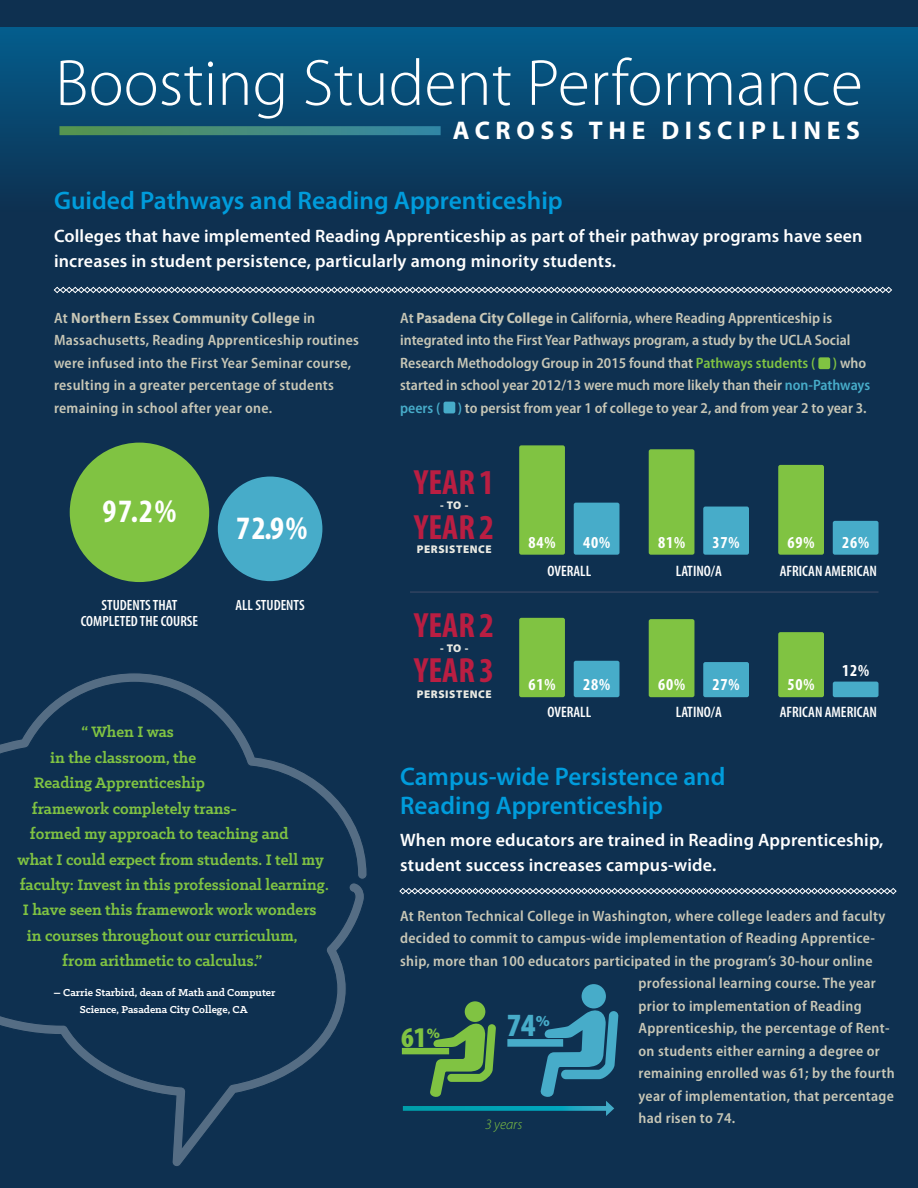
<style>
.page{position:relative;width:918px;height:1188px;background:#0e3050}
.page>*{position:absolute;margin:0;border:0;box-sizing:border-box;transform-origin:0 0}
.t1{font:300 65.85px "Myriad Pro";color:#fff}
.t2{font:700 condensed 35.25px "Myriad Pro";color:#ba1e42}
.t3{font:700 condensed 32.7px "Myriad Pro";color:#fff}
.t4{font:900 condensed 32.55px "Myriad Pro";color:#47acc9}
.t5{font:900 condensed 28.65px "Myriad Pro";color:#80c342}
.t6{font:700 25.65px "Myriad Pro";letter-spacing:.22em;color:#fff}
.t7{font:600 25.5px/28.5px "Myriad Pro";color:#009cdc}
.Body{font:600 18px/25.5px "Myriad Pro";letter-spacing:.01em;color:#fff}
.t8{font:700 17.1px "Klinic Slab";color:#80c342}
.t9{font:700 condensed 16.8px "Myriad Pro";letter-spacing:.05em;color:#fff}
.t10{font:900 15.3px "Myriad Pro";color:#47acc9}
.t11{font:600 condensed 15.15px "Myriad Pro";color:#fff}
.Body_2{font:600 semi-condensed 15px/22.5px "Myriad Pro";letter-spacing:.02em;color:#c8c7b6}
.Body_2-2{font:600 semi-condensed 15px/22.5px "Myriad Pro";color:#c8c7b6}
.t12{font:600 condensed 14.85px/16.5px "Myriad Pro";color:#fff;text-align:center}
.t13{font:italic 300 14.4px "Myriad Pro";color:#80c342}
.t14{font:900 14.4px "Myriad Pro";color:#80c342}
.t15{font:700 11.4px/16.5px "Klinic Slab";color:#fff;text-align:center}
.t16{font:900 11.25px "Myriad Pro";letter-spacing:.05em;color:#e9e9e2}
.s1{font-weight:700}
.s2{color:#80c342}
.s3{color:#47acc9}
</style>
<div class="page">
<svg style="left:0;top:27px;width:918px;height:152px;background:#074a74"></svg>
<div style="left:519px;top:445px;width:46px;height:110px;background:#80c342;border-radius:2px"></div>
<div style="left:519px;top:618px;width:46px;height:79px;background:#80c342;border-radius:2px"></div>
<div style="left:574px;top:503px;width:45px;height:52px;background:#47acc9;border-radius:2px"></div>
<div style="left:574px;top:661px;width:45px;height:36px;background:#47acc9;border-radius:2px"></div>
<div style="left:649px;top:449px;width:45px;height:106px;background:#80c342;border-radius:2px"></div>
<div style="left:649px;top:619px;width:45px;height:78px;background:#80c342;border-radius:2px"></div>
<div style="left:703px;top:507px;width:46px;height:48px;background:#47acc9;border-radius:2px"></div>
<div style="left:703px;top:662px;width:46px;height:35px;background:#47acc9;border-radius:2px"></div>
<div style="left:778px;top:465px;width:46px;height:90px;background:#80c342;border-radius:2px"></div>
<div style="left:778px;top:632px;width:46px;height:65px;background:#80c342;border-radius:2px"></div>
<div style="left:833px;top:521px;width:46px;height:34px;background:#47acc9;border-radius:2px"></div>
<div style="left:833px;top:682px;width:46px;height:15px;background:#47acc9;border-radius:2px"></div>
<hr style="left:410px;top:591px;width:469px;height:2px;background:#304360">
<div style="left:444px;top:402px;width:11px;height:11px;background:#47acc9;border-radius:2px"></div>
<div style="left:818px;top:357px;width:12px;height:12px;background:#80c342;border-radius:2px"></div>
<div style="left:70px;top:443px;width:139px;height:139px;background:#80c342;border-radius:50%"></div>
<div style="left:218px;top:477px;width:104px;height:104px;background:#47acc9;border-radius:50%"></div>
<svg style="left:54px;top:287px;width:838px;height:6px"></svg>
<svg style="left:399px;top:888px;width:498px;height:6px"></svg>
<svg style="left:402px;top:1001px;width:94px;height:96px"></svg>
<div style="left:403px;top:1106px;width:205px;height:5px;background:#00a0b0"></div>
<svg style="left:507px;top:984px;width:112px;height:132px"></svg>
<svg style="left:0;top:673px;width:367px;height:493px"></svg>
<svg style="left:59px;top:126px;width:382px;height:9px;background:#438b7b"></svg>
<p class="t1" style="left:55px;top:43px;width:809px">Boosting Student Performance</p>
<p class="t6" style="left:453px;top:113px;width:409px">ACROSS THE DISCIPLINES</p>
<h2 class="t7" style="left:54px;top:186px;width:510px">Guided Pathways and Reading Apprenticeship</h2>
<p class="Body" style="left:54px;top:222px;width:810px">Colleges that have implemented Reading Apprenticeship as part of their pathway programs have seen increases in student persistence, particularly among minority students.</p>
<p class="Body_2" style="left:54px;top:306px;width:306px">At <span class="s1">Northern Essex Community College</span> in Massachusetts, Reading Apprenticeship routines were infused into the First Year Seminar course, resulting in a greater percentage of students remaining in school after year one.</p>
<p class="t3" style="left:103px;top:491px;width:75px">97.2%</p>
<p class="t3" style="left:236px;top:508px;width:73px">72.9%</p>
<p class="t12" style="left:81px;top:596px;width:119px">STUDENTS THAT<br>COMPLETED THE COURSE</p>
<p class="t12" style="left:236px;top:596px;width:71px">ALL STUDENTS</p>
<p class="t8" style="left:82px;top:721px;width:94px">“ When I was</p>
<p class="t8" style="left:50px;top:746px;width:147px">in the classroom, the</p>
<p class="t8" style="left:34px;top:772px;width:173px">Reading Apprenticeship</p>
<p class="t8" style="left:32px;top:797px;width:207px">framework completely trans-</p>
<p class="t8" style="left:30px;top:823px;width:260px">formed my approach to teaching and</p>
<p class="t8" style="left:18px;top:848px;width:308px">what I could expect from students. I tell my</p>
<p class="t8" style="left:20px;top:873px;width:311px">faculty: Invest in this professional learning.</p>
<p class="t8" style="left:23px;top:899px;width:295px">I have seen this framework work wonders</p>
<p class="t8" style="left:27px;top:924px;width:272px">in courses throughout our curriculum,</p>
<p class="t8" style="left:62px;top:950px;width:202px">from arithmetic to calculus.”</p>
<p class="t15" style="left:53px;top:984px;width:224px">– Carrie Starbird, dean of Math and Computer<br>Science, Pasadena City College, CA</p>
<p class="Body_2-2" style="left:400px;top:306px;width:472px">At <span class="s1">Pasadena City College</span> in California, where Reading Apprenticeship is integrated into the First Year Pathways program, a study by the UCLA Social Research Methodology Group in 2015 found that <span class="s2">Pathways students ( )</span> who started in school year 2012/13 were much more likely than their <span class="s3">non-Pathways peers ( )</span> to persist from year 1 of college to year 2, and from year 2 to year 3.</p>
<p class="t2" style="left:414px;top:460px;width:82px">YEAR 1</p>
<p class="t2" style="left:414px;top:505px;width:82px">YEAR 2</p>
<p class="t16" style="left:440px;top:498px;width:30px">- TO -</p>
<p class="t16" style="left:417px;top:542px;width:76px">PERSISTENCE</p>
<p class="t2" style="left:414px;top:604px;width:82px">YEAR 2</p>
<p class="t2" style="left:414px;top:648px;width:82px">YEAR 3</p>
<p class="t16" style="left:440px;top:641px;width:30px">- TO -</p>
<p class="t16" style="left:417px;top:687px;width:76px">PERSISTENCE</p>
<p class="t9" style="left:529px;top:532px;width:29px">84%</p>
<p class="t9" style="left:583px;top:532px;width:29px">40%</p>
<p class="t11" style="left:547px;top:562px;width:45px">OVERALL</p>
<p class="t9" style="left:529px;top:674px;width:29px">61%</p>
<p class="t9" style="left:583px;top:674px;width:29px">28%</p>
<p class="t11" style="left:547px;top:703px;width:45px">OVERALL</p>
<p class="t9" style="left:658px;top:532px;width:29px">81%</p>
<p class="t9" style="left:713px;top:532px;width:29px">37%</p>
<p class="t9" style="left:788px;top:532px;width:29px">69%</p>
<p class="t9" style="left:842px;top:532px;width:29px">26%</p>
<p class="t11" style="left:676px;top:562px;width:48px">LATINO/A</p>
<p class="t11" style="left:780px;top:562px;width:99px">AFRICAN AMERICAN</p>
<p class="t9" style="left:842px;top:660px;width:29px">12%</p>
<p class="t9" style="left:658px;top:674px;width:29px">60%</p>
<p class="t9" style="left:713px;top:674px;width:29px">27%</p>
<p class="t9" style="left:788px;top:674px;width:29px">50%</p>
<p class="t11" style="left:676px;top:703px;width:48px">LATINO/A</p>
<p class="t11" style="left:780px;top:703px;width:99px">AFRICAN AMERICAN</p>
<h2 class="t7" style="left:400px;top:762px;width:327px">Campus-wide Persistence and<br>Reading Apprenticeship</h2>
<p class="Body" style="left:400px;top:827px;width:485px">When more educators are trained in Reading Apprenticeship, student success increases campus-wide.</p>
<p class="Body_2" style="left:400px;top:904px;width:487px">At Renton Technical College in Washington, where college leaders and faculty</p>
<p class="Body_2" style="left:400px;top:927px;width:476px">decided to commit to campus-wide implementation of Reading Apprentice-</p>
<p class="Body_2" style="left:400px;top:949px;width:474px">ship, more than 100 educators participated in the program’s 30-hour online</p>
<p class="Body_2" style="left:639px;top:972px;width:239px">professional learning course. The year</p>
<p class="Body_2" style="left:639px;top:994px;width:225px">prior to implementation of Reading</p>
<p class="Body_2" style="left:639px;top:1017px;width:253px">Apprenticeship, the percentage of Rent-</p>
<p class="Body_2" style="left:639px;top:1039px;width:243px">on students either earning a degree or</p>
<p class="Body_2" style="left:639px;top:1062px;width:258px">remaining enrolled was 61; by the fourth</p>
<p class="Body_2" style="left:639px;top:1084px;width:257px">year of implementation, that percentage</p>
<p class="Body_2" style="left:639px;top:1107px;width:98px">had risen to 74.</p>
<p class="t4" style="left:507px;top:1004px;width:30px">74</p>
<p class="t10" style="left:536px;top:1011px;width:16px">%</p>
<p class="t5" style="left:401px;top:1019px;width:27px">61</p>
<p class="t14" style="left:427px;top:1023px;width:15px">%</p>
<p class="t13" style="left:485px;top:1116px;width:39px">3 years</p>
</div>
